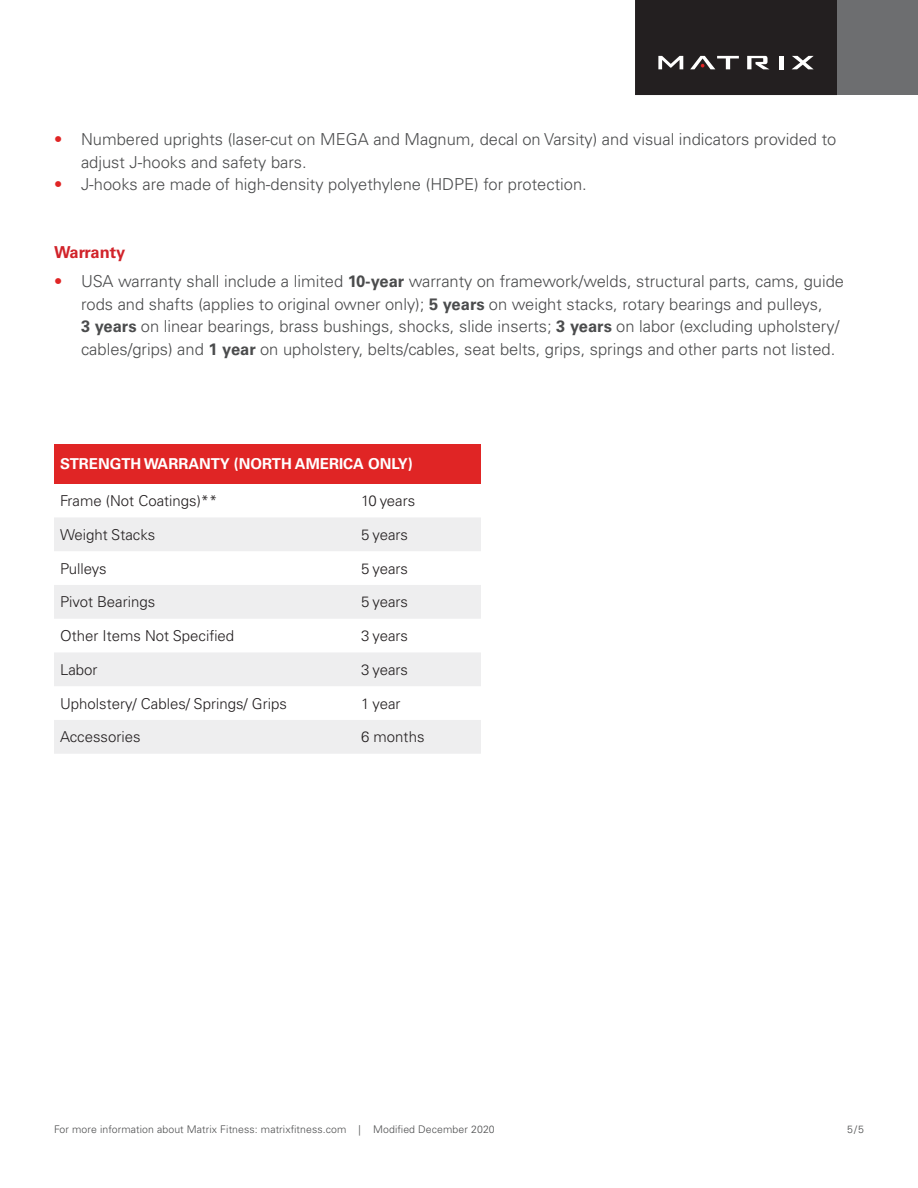
<style>
.page{position:relative;width:918px;height:1188px;background:#fff}
.page>*{position:absolute;margin:0;border:0;box-sizing:border-box;transform-origin:0 0}
.t1{font:300 16.5px/22.5px "Univers LT Pro 45";color:#4b4c4d}
.Title_2{font:700 16.5px "Univers LT Pro 65";color:#d1232a}
.t2{font:300 15px "Univers LT Pro 45";color:#231f20}
.t3{font:700 15px "Univers LT Pro 65";color:#fff}
.t4{font:300 10.5px "Univers LT Pro 45";letter-spacing:.01em;color:#4b4c4d}
.s1{color:#e02525}
.s2{font-family:"Univers LT Pro 65";font-weight:700}
</style>
<div class="page">
<div style="left:837px;top:0;width:81px;height:95px;background:#6d6e70"></div>
<div style="left:635px;top:0;width:202px;height:95px;background:#231f20"></div>
<div style="left:54px;top:444px;width:427px;height:40px;background:#e02525"></div>
<svg style="left:54px;top:518px;width:427px;height:236px;fill:#eeeeef"></svg>
<p class="t1" style="left:81px;top:128px;width:757px;text-indent:-27px"><span class="s1">•</span> Numbered uprights (laser-cut on MEGA and Magnum, decal on Varsity) and visual indicators provided to adjust J-hooks and safety bars.</p>
<p class="t1" style="left:54px;top:173px;width:534px"><span class="s1">•</span> J-hooks are made of high-density polyethylene (HDPE) for protection.</p>
<p class="Title_2" style="left:54px;top:241px;width:73px">Warranty</p>
<p class="t1" style="left:81px;top:270px;width:765px;text-indent:-27px"><span class="s1">•</span> USA warranty shall include a limited <span class="s2">10-year</span> warranty on framework/welds, structural parts, cams, guide rods and shafts (applies to original owner only); <span class="s2">5 years</span> on weight stacks, rotary bearings and pulleys,<br><span class="s2">3 years</span> on linear bearings, brass bushings, shocks, slide inserts; <span class="s2">3 years</span> on labor (excluding upholstery/ cables/grips) and <span class="s2">1 year</span> on upholstery, belts/cables, seat belts, grips, springs and other parts not listed.</p>
<p class="t3" style="left:60px;top:454px;width:354px">STRENGTH WARRANTY (NORTH AMERICA ONLY)</p>
<p class="t2" style="left:60px;top:491px;width:159px">Frame (Not Coatings)**</p>
<p class="t2" style="left:361px;top:491px;width:56px">10 years</p>
<p class="t2" style="left:60px;top:525px;width:97px">Weight Stacks</p>
<p class="t2" style="left:361px;top:525px;width:48px">5 years</p>
<p class="t2" style="left:60px;top:558px;width:48px">Pulleys</p>
<p class="t2" style="left:361px;top:558px;width:48px">5 years</p>
<p class="t2" style="left:60px;top:592px;width:97px">Pivot Bearings</p>
<p class="t2" style="left:361px;top:592px;width:48px">5 years</p>
<p class="t2" style="left:60px;top:626px;width:176px">Other Items Not Specified</p>
<p class="t2" style="left:361px;top:626px;width:48px">3 years</p>
<p class="t2" style="left:60px;top:660px;width:39px">Labor</p>
<p class="t2" style="left:361px;top:660px;width:48px">3 years</p>
<p class="t2" style="left:60px;top:693px;width:228px">Upholstery/ Cables/ Springs/ Grips</p>
<p class="t2" style="left:361px;top:693px;width:41px">1 year</p>
<p class="t2" style="left:60px;top:727px;width:82px">Accessories</p>
<p class="t2" style="left:361px;top:727px;width:65px">6 months</p>
<p class="t4" style="left:54px;top:1122px;width:442px">For more information about Matrix Fitness: matrixfitness.com | Modified December 2020</p>
<p class="t4" style="left:847px;top:1123px;width:18px">5/5</p>
</div>
